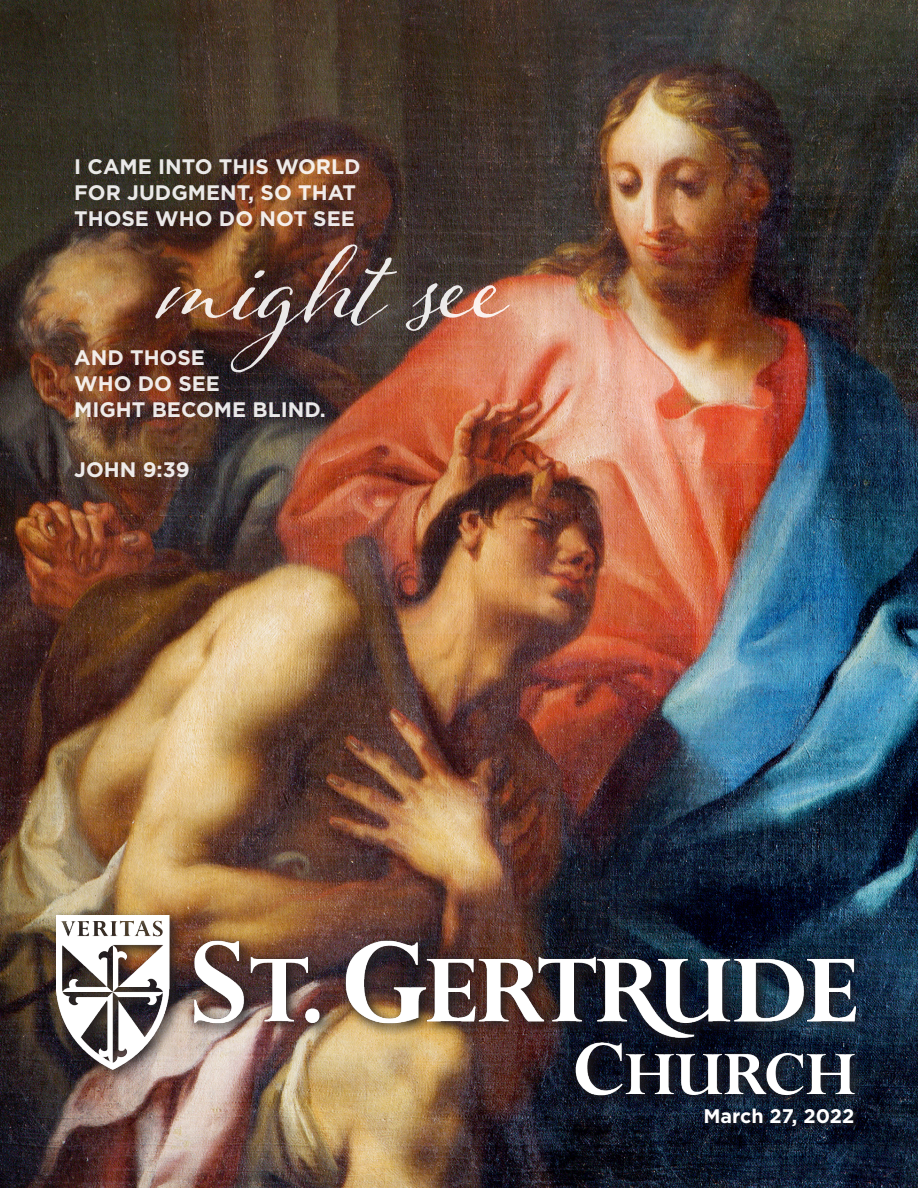
<style>
.page{position:relative;width:918px;height:1188px;background:#fff}
.page>*{position:absolute;margin:0;border:0;box-sizing:border-box;transform-origin:0 0}
.t1{font:150px "Adorn Pomander";color:#fff}
.t2{font:700 21px/26px "Gotham";color:#fff}
.t3{font:700 19.65px "Gotham";color:#fff}
</style>
<div class="page">
<img style="left:0;top:0;width:918px;height:1188px">
<img style="left:49px;top:908px;width:821px;height:201px">
<img style="left:57px;top:916px;width:799px;height:181px">
<div style="left:704px;top:1108px;width:155px;height:24px;background:#231f20;opacity:.7"></div>
<p class="t2" style="left:74px;top:153px;width:288px">I CAME INTO THIS WORLD<br>FOR JUDGMENT, SO THAT<br>THOSE WHO DO NOT SEE</p>
<h1 class="t1" style="left:162px;top:177px;width:348px">might see</h1>
<p class="t2" style="left:74px;top:344px;width:253px">AND THOSE<br>WHO DO SEE<br>MIGHT BECOME BLIND.</p>
<p class="t2" style="left:74px;top:456px;width:117px">JOHN 9:39</p>
<p class="t3" style="left:703px;top:1105px;width:152px">March 27, 2022</p>
</div>
